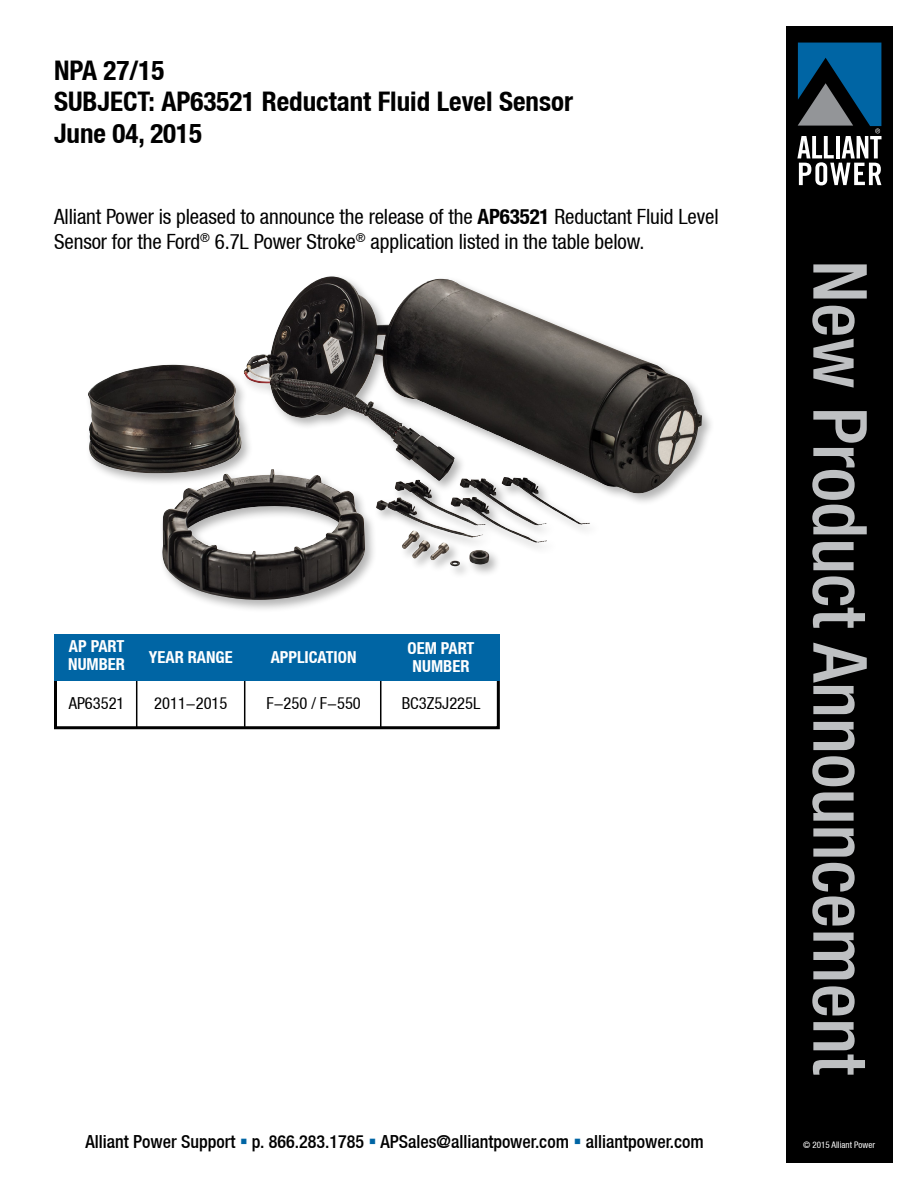
<style>
.page{position:relative;width:918px;height:1188px;background:#fff}
.page>*{position:absolute;margin:0;border:0;box-sizing:border-box;transform-origin:0 0}
.t1{font:700 condensed 27px/31.5px "Helvetica Neue LT";color:#000}
.t2{font:condensed 21px/25.2px "Helvetica Neue LT";letter-spacing:-.005em;color:#000}
.t3{font:500 condensed 18px "Helvetica Neue LT";color:#000}
.t4{font:700 condensed 16.5px/18px "Helvetica Neue LT";color:#fff}
.t5{font:condensed 16.5px "Helvetica Neue LT";color:#000}
.t6{font:condensed 9px "Helvetica Neue LT";color:#fff}
.s1{font-weight:700}
.s2{color:#0065a4}
</style>
<div class="page">
<div style="left:786px;top:26px;width:107px;height:1137px;background:#000"></div>
<svg style="left:813px;top:264px;width:54px;height:35px"></svg>
<svg style="left:812px;top:306px;width:43px;height:82px"></svg>
<svg style="left:812px;top:411px;width:55px;height:123px"></svg>
<svg style="left:812px;top:542px;width:42px;height:28px"></svg>
<svg style="left:812px;top:576px;width:53px;height:52px"></svg>
<svg style="left:813px;top:643px;width:54px;height:71px"></svg>
<svg style="left:813px;top:722px;width:42px;height:28px"></svg>
<svg style="left:812px;top:756px;width:43px;height:30px"></svg>
<svg style="left:812px;top:792px;width:42px;height:29px"></svg>
<svg style="left:813px;top:828px;width:42px;height:29px"></svg>
<svg style="left:812px;top:863px;width:43px;height:63px"></svg>
<svg style="left:813px;top:933px;width:42px;height:46px"></svg>
<svg style="left:812px;top:986px;width:43px;height:29px"></svg>
<svg style="left:813px;top:1022px;width:52px;height:53px"></svg>
<svg style="left:797px;top:43px;width:84px;height:142px"></svg>
<div style="left:85px;top:273px;width:629px;height:340px;background:#000;opacity:.3"></div>
<img style="left:244px;top:276px;width:211px;height:205px">
<hr style="left:136px;top:673px;width:1px;height:54px;background:#000">
<hr style="left:244px;top:673px;width:1px;height:54px;background:#000">
<div style="left:54px;top:649px;width:446px;height:80px;border:3px solid #000"></div>
<hr style="left:380px;top:675px;width:1px;height:52px;background:#000">
<div style="left:54px;top:634px;width:446px;height:47px;background:#0065a4"></div>
<p class="t1" style="left:54px;top:54px;width:521px">NPA 27/15<br>SUBJECT: AP63521 Reductant Fluid Level Sensor<br>June 04, 2015</p>
<p class="t2" style="left:54px;top:204px;width:666px">Alliant Power is pleased to announce the release of the <span class="s1">AP63521</span> Reductant Fluid Level<br>Sensor for the Ford<sup>®</sup> 6.7L Power Stroke<sup>®</sup> application listed in the table below.</p>
<p class="t4" style="left:68px;top:637px;width:58px">AP PART<br>NUMBER</p>
<p class="t5" style="left:69px;top:694px;width:57px">AP63521</p>
<p class="t4" style="left:149px;top:648px;width:85px">YEAR RANGE</p>
<p class="t5" style="left:154px;top:694px;width:75px">2011-2015</p>
<p class="t4" style="left:271px;top:648px;width:87px">APPLICATION</p>
<p class="t5" style="left:266px;top:694px;width:96px">F-250 / F-550</p>
<p class="t4" style="left:408px;top:639px;width:68px;text-align:center">OEM PART<br>NUMBER</p>
<p class="t5" style="left:402px;top:694px;width:80px">BC3Z5J225L</p>
<p class="t3" style="left:85px;top:1130px;width:620px">Alliant Power Support <span class="s2">▪</span> p. 866.283.1785 <span class="s2">▪</span> APSales@alliantpower.com <span class="s2">▪</span> alliantpower.com</p>
<p class="t6" style="left:803px;top:1140px;width:73px">© 2015 Alliant Power</p>
</div>
